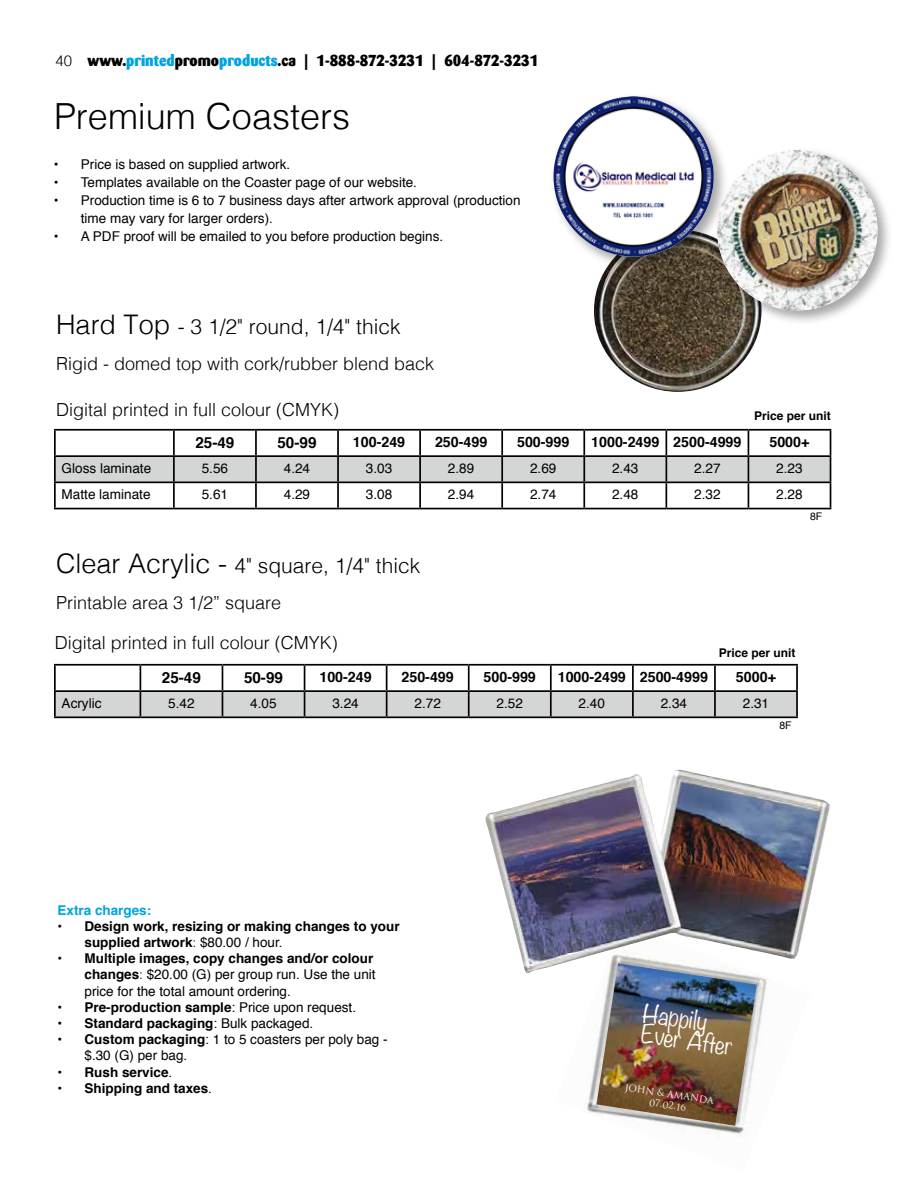
<style>
.page{position:relative;width:918px;height:1188px;background:#fff}
.page>*{position:absolute;margin:0;border:0;box-sizing:border-box;transform-origin:0 0}
.t1{font:300 36px "Helvetica";color:#000}
.t2{font:300 23.1px/20.9px "Noteworthy";color:#fff}
.t3{font:300 21px "Helvetica";color:#000}
.t4{font:300 18px "Helvetica";color:#000}
.t5{font:800 15.75px "Barmeno";color:#000}
.t6{font:700 15.3px "Helvetica";color:#000}
.t7{font:700 14.25px "Helvetica";color:#000}
.t8{font:13.5px/16.2px "Helvetica";color:#000}
.t9{font:700 13.5px/16.2px "Helvetica";color:#000}
.t10{font:700 13.5px "Helvetica";color:#00a3e2}
.t11{font:700 12px "Helvetica";color:#000}
.t12{font:10.5px "Helvetica";color:#000}
.t13{font:9.3px/11.1px "Trajan";color:#fff;text-align:center}
.s1{font-family:"Helvetica";font-weight:300;font-size:15px}
.s2{color:#00a3e2}
.s3{font-size:27px}
.s4{font-weight:300}
.s5{font-weight:400}
.s6{font-weight:700}
</style>
<div class="page">
<img style="left:594px;top:272px;width:166px;height:120px">
<img style="left:587px;top:976px;width:180px;height:161px">
<img style="left:596px;top:973px;width:161px;height:153px">
<hr style="left:54px;top:429px;width:120px;height:2px;background:#000">
<hr style="left:54px;top:431px;width:2px;height:24px;background:#000">
<hr style="left:174px;top:429px;width:82px;height:2px;background:#000">
<hr style="left:256px;top:429px;width:82px;height:2px;background:#000">
<hr style="left:338px;top:429px;width:82px;height:2px;background:#000">
<hr style="left:420px;top:429px;width:82px;height:2px;background:#000">
<hr style="left:502px;top:429px;width:82px;height:2px;background:#000">
<hr style="left:584px;top:429px;width:82px;height:2px;background:#000">
<hr style="left:666px;top:429px;width:82px;height:2px;background:#000">
<hr style="left:748px;top:429px;width:83px;height:2px;background:#000">
<hr style="left:54px;top:455px;width:120px;height:2px;background:#000">
<hr style="left:54px;top:457px;width:2px;height:25px;background:#000">
<hr style="left:54px;top:482px;width:120px;height:1px;background:#000">
<hr style="left:54px;top:483px;width:2px;height:25px;background:#000">
<svg style="left:55px;top:431px;width:776px;height:77px"></svg>
<hr style="left:54px;top:508px;width:120px;height:1px;background:#000">
<hr style="left:174px;top:508px;width:82px;height:1px;background:#000">
<hr style="left:256px;top:508px;width:82px;height:1px;background:#000">
<hr style="left:338px;top:508px;width:82px;height:1px;background:#000">
<hr style="left:420px;top:508px;width:82px;height:1px;background:#000">
<hr style="left:502px;top:508px;width:82px;height:1px;background:#000">
<hr style="left:584px;top:508px;width:82px;height:1px;background:#000">
<hr style="left:666px;top:508px;width:82px;height:1px;background:#000">
<hr style="left:748px;top:508px;width:83px;height:1px;background:#000">
<hr style="left:54px;top:664px;width:86px;height:2px;background:#000">
<hr style="left:54px;top:666px;width:2px;height:24px;background:#000">
<hr style="left:140px;top:664px;width:82px;height:2px;background:#000">
<hr style="left:222px;top:664px;width:83px;height:2px;background:#000">
<hr style="left:305px;top:664px;width:82px;height:2px;background:#000">
<hr style="left:387px;top:664px;width:82px;height:2px;background:#000">
<hr style="left:469px;top:664px;width:82px;height:2px;background:#000">
<hr style="left:551px;top:664px;width:82px;height:2px;background:#000">
<hr style="left:633px;top:664px;width:82px;height:2px;background:#000">
<hr style="left:715px;top:664px;width:83px;height:2px;background:#000">
<hr style="left:796px;top:666px;width:2px;height:24px;background:#000">
<hr style="left:54px;top:690px;width:86px;height:2px;background:#000">
<hr style="left:54px;top:692px;width:2px;height:24px;background:#000">
<svg style="left:55px;top:666px;width:742px;height:50px"></svg>
<hr style="left:469px;top:690px;width:82px;height:2px;background:#000">
<hr style="left:468px;top:692px;width:2px;height:24px;background:#000">
<hr style="left:551px;top:690px;width:82px;height:2px;background:#000">
<hr style="left:550px;top:692px;width:2px;height:24px;background:#000">
<hr style="left:633px;top:690px;width:82px;height:2px;background:#000">
<hr style="left:632px;top:692px;width:2px;height:24px;background:#000">
<hr style="left:715px;top:690px;width:83px;height:2px;background:#000">
<hr style="left:714px;top:692px;width:2px;height:24px;background:#000">
<hr style="left:796px;top:692px;width:2px;height:24px;background:#000">
<hr style="left:54px;top:716px;width:86px;height:2px;background:#000">
<hr style="left:140px;top:716px;width:82px;height:2px;background:#000">
<hr style="left:222px;top:716px;width:83px;height:2px;background:#000">
<hr style="left:305px;top:716px;width:82px;height:2px;background:#000">
<hr style="left:387px;top:716px;width:82px;height:2px;background:#000">
<hr style="left:469px;top:716px;width:82px;height:2px;background:#000">
<hr style="left:551px;top:716px;width:82px;height:2px;background:#000">
<hr style="left:633px;top:716px;width:82px;height:2px;background:#000">
<hr style="left:715px;top:716px;width:83px;height:2px;background:#000">
<img style="left:485px;top:770px;width:345px;height:203px">
<div style="left:550px;top:92px;width:179px;height:180px;background:#000;opacity:.35"></div>
<img style="left:554px;top:96px;width:160px;height:160px;border-radius:80px">
<div style="left:714px;top:147px;width:179px;height:179px;background:#000;opacity:.35"></div>
<svg style="left:708px;top:141px;width:179px;height:9px"></svg>
<img style="left:708px;top:150px;width:179px;height:170px">
<p class="t5" style="left:56px;top:51px;width:484px"><span class="s1">40</span> www.<span class="s2">printed</span>promo<span class="s2">products</span>.ca | 1-888-872-3231 | 604-872-3231</p>
<h1 class="t1" style="left:54px;top:86px;width:298px">Premium Coasters</h1>
<p class="t8" style="left:54px;top:156px;width:238px">• Price is based on supplied artwork.</p>
<p class="t8" style="left:54px;top:174px;width:365px">• Templates available on the Coaster page of our website.</p>
<p class="t8" style="left:81px;top:191px;width:441px;line-height:18px;text-indent:-27px">• Production time is 6 to 7 business days after artwork approval (production time may vary for larger orders).</p>
<p class="t8" style="left:54px;top:228px;width:391px">• A PDF proof will be emailed to you before production begins.</p>
<h3 class="t3" style="left:56px;top:309px;width:346px"><span class="s3">Hard Top</span> - 3 1/2" round, 1/4" thick</h3>
<h3 class="t4" style="left:56px;top:349px;width:380px">Rigid - domed top with cork/rubber blend back</h3>
<h3 class="t4" style="left:56px;top:394px;width:285px">Digital printed in full colour (CMYK)</h3>
<p class="t11" style="left:754px;top:406px;width:78px">Price per unit</p>
<p class="t6" style="left:195px;top:430px;width:41px">25-49</p>
<p class="t6" style="left:277px;top:430px;width:41px">50-99</p>
<p class="t7" style="left:353px;top:431px;width:54px">100-249</p>
<p class="t7" style="left:435px;top:431px;width:54px">250-499</p>
<p class="t7" style="left:517px;top:431px;width:54px">500-999</p>
<p class="t7" style="left:591px;top:431px;width:152px">1000-2499 2500-4999</p>
<p class="t7" style="left:769px;top:431px;width:42px">5000+</p>
<p class="t8" style="left:62px;top:461px;width:91px">Gloss laminate</p>
<p class="t8" style="left:202px;top:461px;width:28px">5.56</p>
<p class="t8" style="left:284px;top:461px;width:28px">4.24</p>
<p class="t8" style="left:366px;top:461px;width:28px">3.03</p>
<p class="t8" style="left:448px;top:461px;width:28px">2.89</p>
<p class="t8" style="left:530px;top:461px;width:28px">2.69</p>
<p class="t8" style="left:612px;top:461px;width:28px">2.43</p>
<p class="t8" style="left:694px;top:461px;width:28px">2.27</p>
<p class="t8" style="left:776px;top:461px;width:28px">2.23</p>
<p class="t8" style="left:62px;top:487px;width:90px">Matte laminate</p>
<p class="t8" style="left:202px;top:487px;width:28px">5.61</p>
<p class="t8" style="left:284px;top:487px;width:28px">4.29</p>
<p class="t8" style="left:366px;top:487px;width:28px">3.08</p>
<p class="t8" style="left:448px;top:487px;width:28px">2.94</p>
<p class="t8" style="left:530px;top:487px;width:28px">2.74</p>
<p class="t8" style="left:612px;top:487px;width:28px">2.48</p>
<p class="t8" style="left:694px;top:487px;width:28px">2.32</p>
<p class="t8" style="left:776px;top:487px;width:28px">2.28</p>
<p class="t12" style="left:810px;top:508px;width:14px">8F</p>
<h3 class="t3" style="left:56px;top:547px;width:366px"><span class="s3">Clear Acrylic -</span> 4" square, 1/4" thick</h3>
<h3 class="t4" style="left:56px;top:587px;width:227px">Printable area 3 1/2” square</h3>
<h3 class="t4" style="left:55px;top:628px;width:285px">Digital printed in full colour (CMYK)</h3>
<p class="t11" style="left:719px;top:643px;width:78px">Price per unit</p>
<p class="t6" style="left:162px;top:665px;width:41px">25-49</p>
<p class="t6" style="left:244px;top:665px;width:41px">50-99</p>
<p class="t7" style="left:319px;top:666px;width:54px">100-249</p>
<p class="t7" style="left:402px;top:666px;width:54px">250-499</p>
<p class="t7" style="left:484px;top:666px;width:54px">500-999</p>
<p class="t7" style="left:558px;top:666px;width:152px">1000-2499 2500-4999</p>
<p class="t7" style="left:736px;top:666px;width:42px">5000+</p>
<p class="t8" style="left:62px;top:696px;width:41px">Acrylic</p>
<p class="t8" style="left:168px;top:696px;width:28px">5.42</p>
<p class="t8" style="left:250px;top:696px;width:28px">4.05</p>
<p class="t8" style="left:332px;top:696px;width:28px">3.24</p>
<p class="t8" style="left:414px;top:696px;width:28px">2.72</p>
<p class="t8" style="left:497px;top:696px;width:28px">2.52</p>
<p class="t8" style="left:579px;top:696px;width:28px">2.40</p>
<p class="t8" style="left:661px;top:696px;width:28px">2.34</p>
<p class="t8" style="left:743px;top:696px;width:28px">2.31</p>
<p class="t12" style="left:779px;top:717px;width:14px">8F</p>
<p class="t10" style="left:58px;top:899px;width:95px">Extra charges:</p>
<p class="t9" style="left:85px;top:918px;width:317px;text-indent:-27px">• Design work, resizing or making changes to your supplied artwork<span class="s4">:</span> <span class="s5">$80.00 / hour.</span></p>
<p class="t8" style="left:85px;top:951px;width:293px;text-indent:-27px"><span class="s6">• Multiple images, copy changes and/or colour changes</span><span class="s4">:</span> $20.00 (G) per group run. Use the unit price for the total amount ordering.</p>
<p class="t9" style="left:58px;top:999px;width:300px">• Pre-production sample<span class="s5">: Price upon request.</span></p>
<p class="t9" style="left:58px;top:1015px;width:257px">• Standard packaging<span class="s5">: Bulk packaged.</span></p>
<p class="t8" style="left:85px;top:1032px;width:305px;text-indent:-27px"><span class="s6">• Custom packaging</span>: 1 to 5 coasters per poly bag - $.30 (G) per bag.</p>
<p class="t9" style="left:58px;top:1064px;width:116px">• Rush service<span class="s5">.</span></p>
<p class="t9" style="left:58px;top:1080px;width:156px">• Shipping and taxes<span class="s5">.</span></p>
<h2 class="t2" style="left:644px;top:1002px;width:96px;rotate:8deg">Happily<br>Ever After</h2>
<p class="t13" style="left:626px;top:1082px;width:91px;rotate:8deg">John &amp; Amanda<br>07.02.16</p>
</div>
